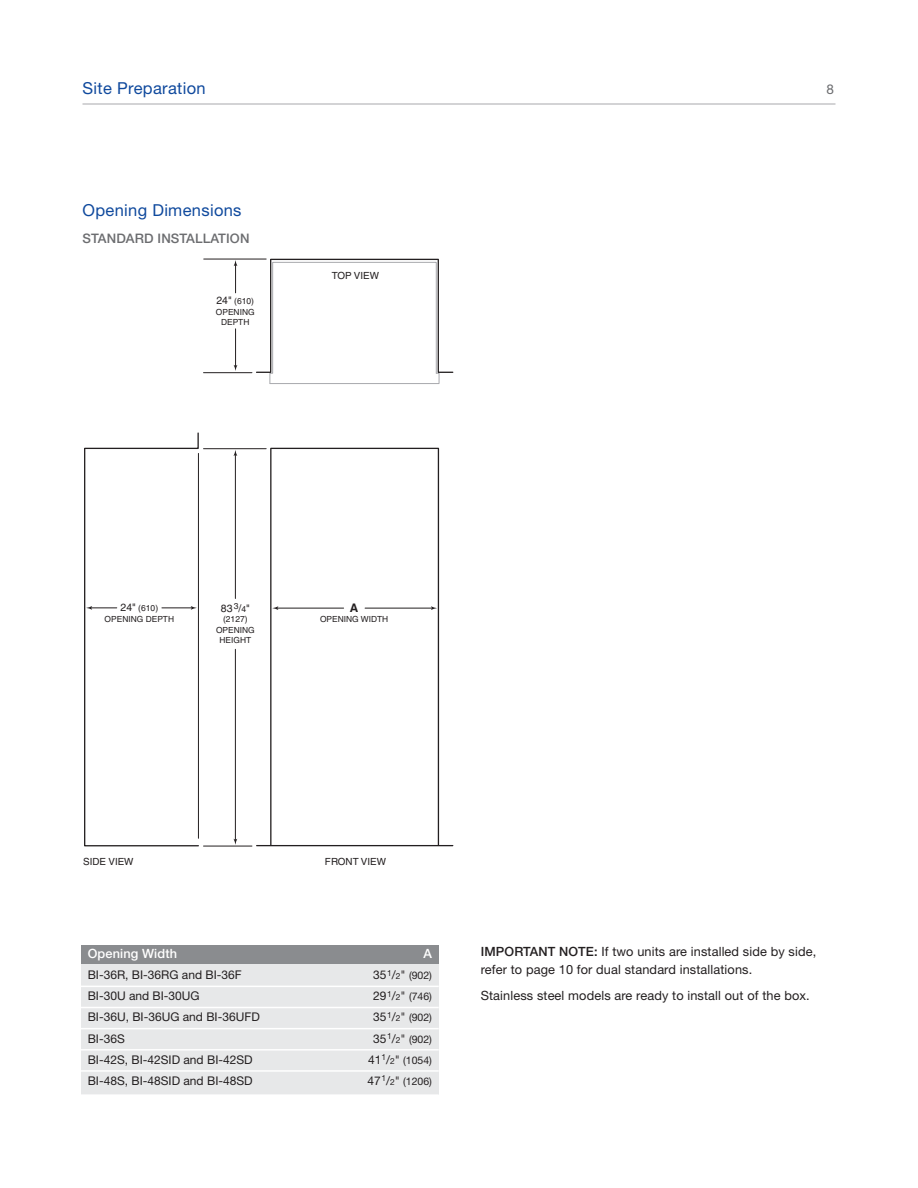
<style>
.page{position:relative;width:918px;height:1188px;background:#fff}
.page>*{position:absolute;margin:0;border:0;box-sizing:border-box;transform-origin:0 0}
.t1{font:16.5px "Helvetica Neue LT Std";letter-spacing:.02em;color:#0f499d}
.t2{font:13.5px "Helvetica Neue LT Std";color:#6c6d70}
.t3{font:500 13.2px "Helvetica Neue LT Std";letter-spacing:.01em;color:#6c6d70}
.t4{font:12.75px/18px "Helvetica Neue LT Std";letter-spacing:.01em;color:#231f20}
.t5{font:500 12.75px "Helvetica Neue LT Std";letter-spacing:.01em;color:#fff}
.t6{font:12px "Helvetica Neue LT Std";color:#231f20}
.t7{font:700 11.85px "Helvetica";color:#231f20}
.t8{font:10.5px "Helvetica Neue LT Std";color:#231f20}
.t9{font:10.5px "Helvetica";color:#231f20}
.t10{font:9.9px "Helvetica";color:#231f20}
.t11{font:8.55px "Helvetica";color:#231f20}
.t12{font:8.4px/10.5px "Helvetica";color:#231f20;text-align:center}
.s1{font-size:10.5px}
.s2{font-size:8.55px}
.s3{font-size:12px}
.s4{font-size:8.4px}
.s5{font-weight:500}
</style>
<div class="page">
<hr style="left:82px;top:104px;width:754px;height:1px;background:#a8a9ad">
<hr style="left:257px;top:845px;width:196px;height:1px;background:#231f20">
<div style="left:270px;top:448px;width:169px;height:398px;border:1px solid #231f20"></div>
<svg style="left:256px;top:259px;width:197px;height:125px"></svg>
<svg style="left:84px;top:432px;width:115px;height:415px"></svg>
<svg style="left:234px;top:260px;width:3px;height:33px"></svg>
<hr style="left:235px;top:329px;width:1px;height:38px;background:#231f20">
<hr style="left:204px;top:259px;width:62px;height:1px;background:#231f20">
<hr style="left:204px;top:448px;width:62px;height:1px;background:#231f20">
<hr style="left:204px;top:846px;width:48px;height:1px;background:#231f20">
<hr style="left:204px;top:372px;width:48px;height:1px;background:#231f20">
<svg style="left:272px;top:606px;width:6px;height:4px"></svg>
<hr style="left:277px;top:608px;width:67px;height:1px;background:#231f20">
<svg style="left:431px;top:606px;width:6px;height:4px"></svg>
<hr style="left:365px;top:608px;width:68px;height:1px;background:#231f20">
<svg style="left:191px;top:606px;width:6px;height:4px"></svg>
<hr style="left:162px;top:608px;width:30px;height:1px;background:#231f20">
<svg style="left:86px;top:606px;width:31px;height:4px"></svg>
<hr style="left:198px;top:453px;width:1px;height:385px;background:#231f20">
<svg style="left:234px;top:839px;width:3px;height:6px"></svg>
<hr style="left:235px;top:649px;width:1px;height:191px;background:#231f20">
<hr style="left:235px;top:454px;width:1px;height:144px;background:#231f20">
<div style="left:81px;top:945px;width:358px;height:19px;background:#8a8c8f"></div>
<div style="left:81px;top:964px;width:358px;height:131px;background:#e7e8e9"></div>
<hr style="left:81px;top:986px;width:358px;height:1px;background:#fff">
<hr style="left:81px;top:1007px;width:358px;height:1px;background:#fff">
<hr style="left:81px;top:1028px;width:358px;height:1px;background:#fff">
<hr style="left:81px;top:1049px;width:358px;height:2px;background:#fff">
<hr style="left:81px;top:1070px;width:358px;height:2px;background:#fff">
<hr style="left:81px;top:1094px;width:358px;height:2px;background:#fff">
<p class="t1" style="left:82px;top:83px;width:125px">Site Preparation</p>
<p class="t2" style="left:826px;top:85px;width:9px">8</p>
<p class="t1" style="left:82px;top:204px;width:161px">Opening Dimensions</p>
<p class="t3" style="left:82px;top:234px;width:168px">STANDARD INSTALLATION</p>
<p class="t11" style="left:216px;top:298px;width:39px"><span class="s1">24"</span> (610)</p>
<p class="t12" style="left:216px;top:307px;width:40px">OPENING<br>DEPTH</p>
<p class="t10" style="left:332px;top:272px;width:49px">TOP VIEW</p>
<p class="t11" style="left:121px;top:605px;width:39px"><span class="s1">24"</span> (610)</p>
<p class="t12" style="left:105px;top:614px;width:71px">OPENING DEPTH</p>
<p class="t9" style="left:221px;top:604px;width:30px">83<sup>3</sup>/<span class="s2">4</span>"</p>
<p class="t11" style="left:223px;top:616px;width:26px">(2127)</p>
<p class="t12" style="left:216px;top:625px;width:40px">OPENING<br>HEIGHT</p>
<p class="t7" style="left:350px;top:603px;width:10px">A</p>
<p class="t12" style="left:320px;top:615px;width:70px">OPENING WIDTH</p>
<p class="t10" style="left:83px;top:858px;width:52px">SIDE VIEW</p>
<p class="t10" style="left:325px;top:858px;width:63px">FRONT VIEW</p>
<p class="t5" style="left:88px;top:949px;width:91px">Opening Width</p>
<p class="t5" style="left:423px;top:949px;width:10px">A</p>
<p class="t6" style="left:88px;top:971px;width:156px">BI-36R, BI-36RG and BI-36F</p>
<p class="t8" style="left:373px;top:972px;width:60px"><span class="s3">35</span><sup>1</sup><span class="s3">/</span><span class="s4">2</span><span class="s3">"</span> (902)</p>
<p class="t6" style="left:88px;top:992px;width:114px">BI-30U and BI-30UG</p>
<p class="t8" style="left:373px;top:993px;width:60px"><span class="s3">29</span><sup>1</sup><span class="s3">/</span><span class="s4">2</span><span class="s3">"</span> (746)</p>
<p class="t6" style="left:88px;top:1013px;width:174px">BI-36U, BI-36UG and BI-36UFD</p>
<p class="t8" style="left:373px;top:1014px;width:60px"><span class="s3">35</span><sup>1</sup><span class="s3">/</span><span class="s4">2</span><span class="s3">"</span> (902)</p>
<p class="t6" style="left:88px;top:1034px;width:39px">BI-36S</p>
<p class="t8" style="left:373px;top:1035px;width:60px"><span class="s3">35</span><sup>1</sup><span class="s3">/</span><span class="s4">2</span><span class="s3">"</span> (902)</p>
<p class="t6" style="left:88px;top:1055px;width:166px">BI-42S, BI-42SID and BI-42SD</p>
<p class="t8" style="left:368px;top:1056px;width:65px"><span class="s3">41</span><sup>1</sup><span class="s3">/</span><span class="s4">2</span><span class="s3">"</span> (1054)</p>
<p class="t6" style="left:88px;top:1076px;width:166px">BI-48S, BI-48SID and BI-48SD</p>
<p class="t8" style="left:367px;top:1077px;width:66px"><span class="s3">47</span><sup>1</sup><span class="s3">/</span><span class="s4">2</span><span class="s3">"</span> (1206)</p>
<p class="t4" style="left:481px;top:943px;width:337px"><span class="s5">IMPORTANT NOTE:</span> If two units are installed side by side, refer to page 10 for dual standard installations.</p>
<p class="t4" style="left:481px;top:987px;width:331px">Stainless steel models are ready to install out of the box.</p>
</div>
